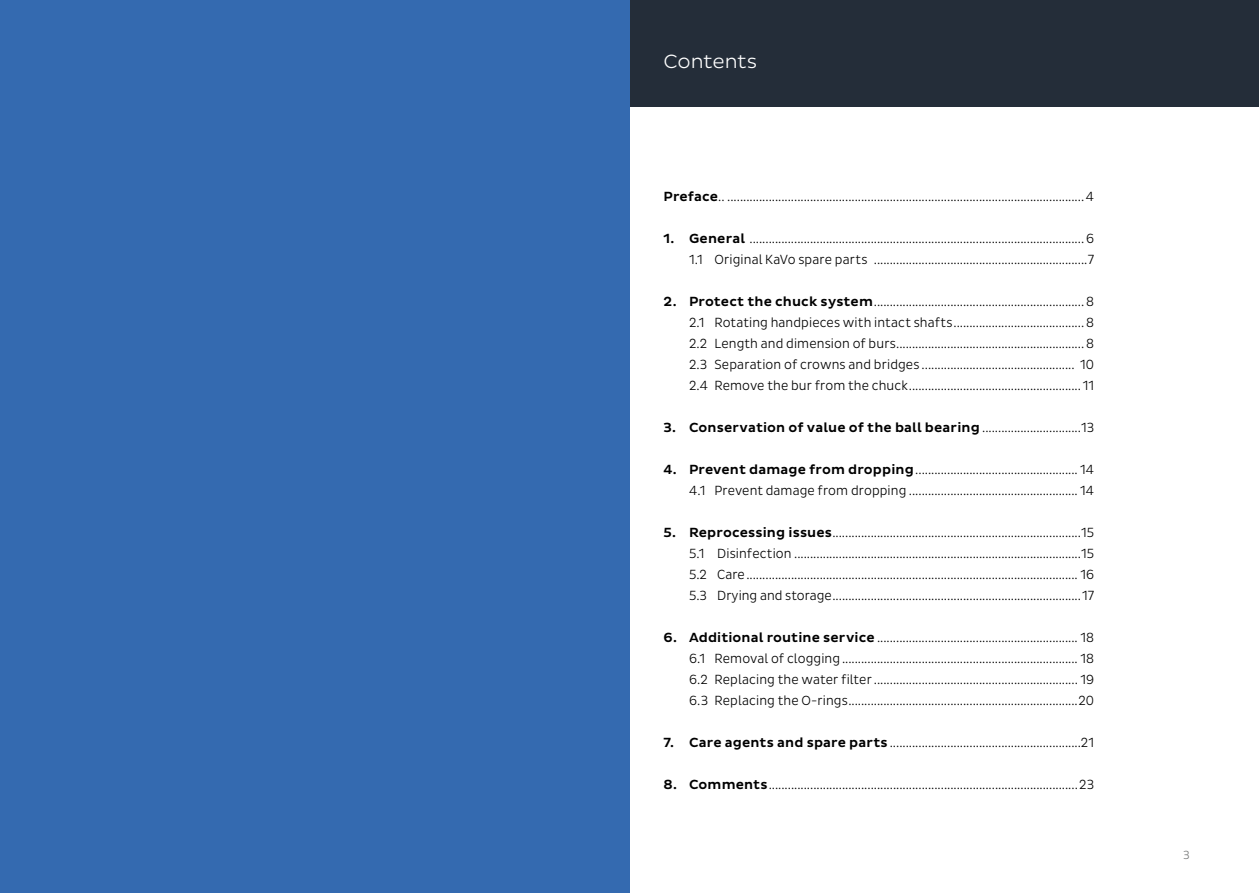
<style>
.page{position:relative;width:1259px;height:893px;background:#fff}
.page>*{position:absolute;margin:0;border:0;box-sizing:border-box;transform-origin:0 0}
.t1{font:300 19.5px "Pluto Sans";letter-spacing:-.01em;color:#fff}
.t2{font:300 13.5px/21px "Pluto Sans Cond";letter-spacing:.005em;color:#000;text-align:justify}
.t3{font:500 13.5px "Pluto Sans";letter-spacing:.01em;color:#000}
.t4{font:300 12px "Pluto Sans Cond";color:#767878}
.s1{font-family:"Pluto Sans";font-weight:500}
.s2{font-family:"Pluto Sans Cond";font-weight:300}
</style>
<div class="page">
<div style="left:629px;top:0;width:630px;height:107px;background:#242d39"></div>
<div style="left:0;top:0;width:629px;height:893px;background:#346ab0"></div>
<h1 class="t1" style="left:663px;top:50px;width:95px">Contents</h1>
<p class="t2" style="left:663px;top:186px;width:432px"><span class="s1">Preface</span>.. ................................................................................................................4</p>
<p class="t2" style="left:663px;top:228px;width:432px;text-align:right"><span class="s1">1. General</span> .........................................................................................................6<br>1.1 Original KaVo spare parts ...................................................................7</p>
<p class="t2" style="left:689px;top:291px;width:407px;text-indent:-26px"><span class="s1">2. Protect the chuck system</span>.................................................................. 8<br>2.1 Rotating handpieces with intact shafts......................................... 8<br>2.2 Length and dimension of burs........................................................... 8<br>2.3 Separation of crowns and bridges ................................................ 10<br>2.4 Remove the bur from the chuck...................................................... 11</p>
<p class="t3" style="left:663px;top:420px;width:432px">3. Conservation of value of the ball bearing <span class="s2">...............................13</span></p>
<p class="t2" style="left:663px;top:459px;width:432px;text-align:right"><span class="s1">4. Prevent damage from dropping</span>................................................... 14<br>4.1 Prevent damage from dropping ..................................................... 14</p>
<p class="t2" style="left:689px;top:522px;width:407px;text-indent:-26px"><span class="s1">5. Reprocessing issues</span>..............................................................................15<br>5.1 Disinfection ..........................................................................................15<br>5.2 Care........................................................................................................ 16<br>5.3 Drying and storage..............................................................................17</p>
<p class="t2" style="left:689px;top:627px;width:407px;text-indent:-26px"><span class="s1">6. Additional routine service</span> ............................................................... 18<br>6.1 Removal of clogging.......................................................................... 18<br>6.2 Replacing the water filter................................................................ 19<br>6.3 Replacing the O-rings........................................................................20</p>
<p class="t2" style="left:663px;top:732px;width:432px"><span class="s1">7. Care agents and spare parts</span> ............................................................21</p>
<p class="t2" style="left:663px;top:774px;width:432px"><span class="s1">8. Comments</span>.................................................................................................23</p>
<p class="t4" style="left:1183px;top:848px;width:8px">3</p>
</div>
